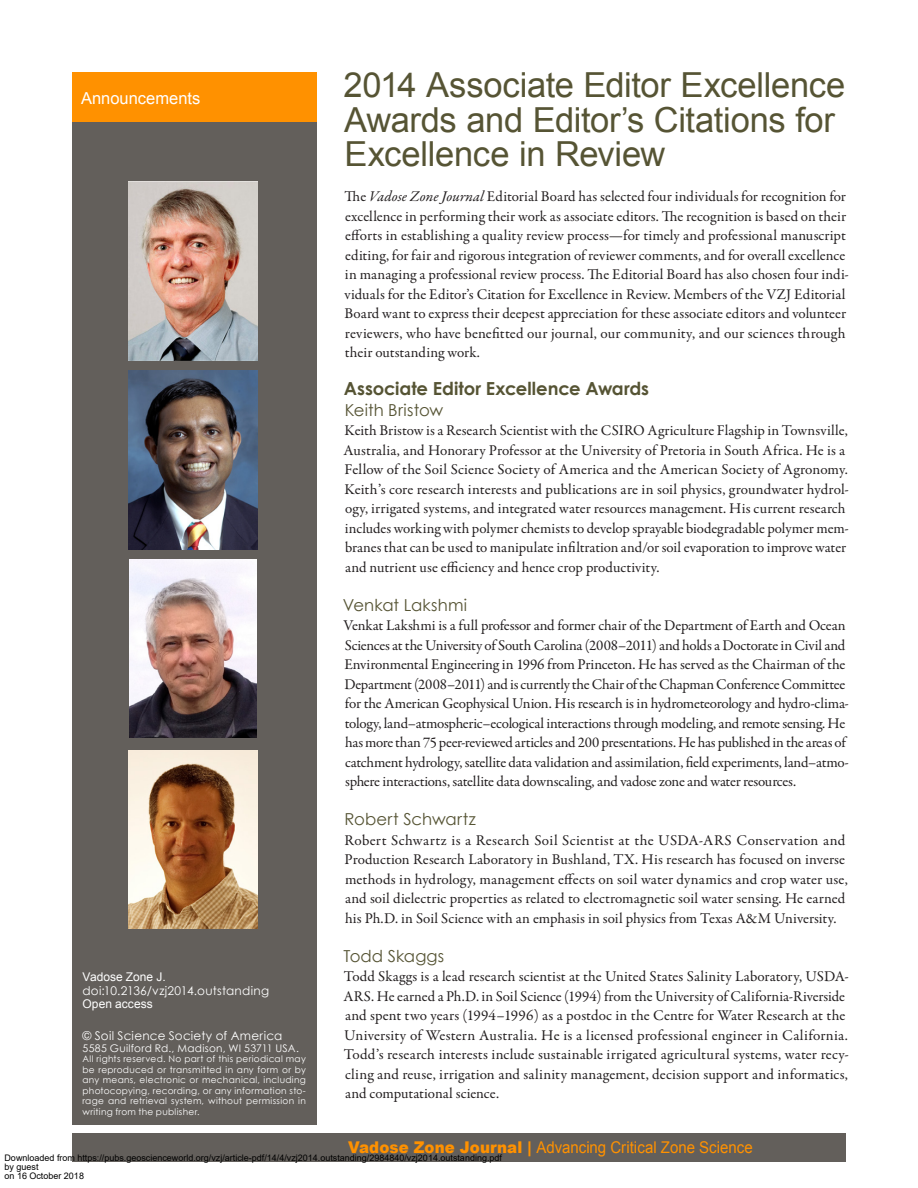
<style>
.page{position:relative;width:918px;height:1188px;background:#fff}
.page>*{position:absolute;margin:0;border:0;box-sizing:border-box;transform-origin:0 0}
.t1{font:34.5px/34.5px "Arial";letter-spacing:-.01em;color:#565434}
.t2{font:700 18px "Century Gothic";letter-spacing:-.005em;color:#565434}
.t3{font:16.5px "Century Gothic";letter-spacing:.005em;color:#565434}
.t4{font:16.5px "Arial";color:#fff}
.t5{font:16.2px "Arial";color:#ff9100;scale:.93 1}
.t6{font:15px/19.5px "Garamond Premr Pro";color:#231f20}
.t7{font:12px "Century Gothic";letter-spacing:.02em;color:#fff}
.t8{font:12px "Arial";letter-spacing:.005em;color:#fff}
.t9{font:10.5px "Century Gothic";letter-spacing:.025em;color:#fff}
.t10{font:9px/10.5px "Century Gothic";letter-spacing:.035em;color:#fff;text-align:justify}
.t11{font:9px/9px "Arial";color:#000}
.s1{font-style:italic}
.s2{font-weight:900}
</style>
<div class="page">
<div style="left:72px;top:1133px;width:774px;height:28px;background:#635f5b"></div>
<div style="left:72px;top:122px;width:244px;height:1003px;background:#635f5b"></div>
<div style="left:72px;top:72px;width:244px;height:50px;background:#ff9100"></div>
<img style="left:128px;top:182px;width:130px;height:178px">
<img style="left:128px;top:371px;width:130px;height:178px">
<img style="left:129px;top:560px;width:128px;height:178px">
<img style="left:128px;top:751px;width:130px;height:178px">
<h1 class="t1" style="left:344px;top:68px;width:503px">2014 Associate Editor Excellence<br>Awards and Editor’s Citations for<br>Excellence in Review</h1>
<p class="t6" style="left:344px;top:187px;width:506px">The <span class="s1">Vadose Zone Journal</span> Editorial Board has selected four individuals for recognition for excellence in performing their work as associate editors. The recognition is based on their efforts in establishing a quality review process—for timely and professional manuscript editing, for fair and rigorous integration of reviewer comments, and for overall excellence in managing a professional review process. The Editorial Board has also chosen four indi&shy;viduals for the Editor’s Citation for Excellence in Review. Members of the VZJ Editorial Board want to express their deepest appreciation for these associate editors and volunteer reviewers, who have benefitted our journal, our community, and our sciences through their outstanding work.</p>
<p class="t2" style="left:344px;top:374px;width:307px">Associate Editor Excellence Awards</p>
<p class="t3" style="left:345px;top:398px;width:100px">Keith Bristow</p>
<p class="t6" style="left:343px;top:421px;width:507px">Keith Bristow is a Research Scientist with the CSIRO Agriculture Flagship in Townsville, Australia, and Honorary Professor at the University of Pretoria in South Africa. He is a Fellow of the Soil Science Society of America and the American Society of Agronomy.<br>Keith’s core research interests and publications are in soil physics, groundwater hydrol&shy;ogy, irrigated systems, and integrated water resources management. His current research includes working with polymer chemists to develop sprayable biodegradable polymer mem&shy;branes that can be used to manipulate infiltration and/or soil evaporation to improve water and nutrient use efficiency and hence crop productivity.</p>
<p class="t3" style="left:343px;top:593px;width:126px">Venkat Lakshmi</p>
<p class="t6" style="left:343px;top:616px;width:507px">Venkat Lakshmi is a full professor and former chair of the Department of Earth and Ocean Sciences at the University of South Carolina (2008–2011) and holds a Doctorate in Civil and Environmental Engineering in 1996 from Princeton. He has served as the Chairman of the Department (2008–2011) and is currently the Chair of the Chapman Conference Committee for the American Geophysical Union. His research is in hydrometeorology and hydro-clima&shy;tology, land–atmospheric–ecological interactions through modeling, and remote sensing. He has more than 75 peer-reviewed articles and 200 presentations. He has published in the areas of catchment hydrology, satellite data validation and assimilation, field experiments, land–atmo&shy;sphere interactions, satellite data downscaling, and vadose zone and water resources.</p>
<p class="t3" style="left:345px;top:808px;width:133px">Robert Schwartz</p>
<p class="t6" style="left:344px;top:830px;width:505px">Robert Schwartz is a Research Soil Scientist at the USDA-ARS Conservation and Production Research Laboratory in Bushland, TX. His research has focused on inverse methods in hydrology, management effects on soil water dynamics and crop water use, and soil dielectric properties as related to electromagnetic soil water sensing. He earned his Ph.D. in Soil Science with an emphasis in soil physics from Texas A&amp;M University.</p>
<p class="t3" style="left:343px;top:944px;width:102px">Todd Skaggs</p>
<p class="t6" style="left:343px;top:967px;width:507px">Todd Skaggs is a lead research scientist at the United States Salinity Laboratory, USDA-ARS. He earned a Ph.D. in Soil Science (1994) from the University of California-Riverside and spent two years (1994–1996) as a postdoc in the Centre for Water Research at the University of Western Australia. He is a licensed professional engineer in California.<br>Todd’s research interests include sustainable irrigated agricultural systems, water recy&shy;cling and reuse, irrigation and salinity management, decision support and informatics, and computational science.</p>
<p class="t4" style="left:81px;top:87px;width:121px">Announcements</p>
<p class="t8" style="left:82px;top:969px;width:85px">Vadose Zone J.</p>
<p class="t7" style="left:82px;top:982px;width:188px">doi:10.2136/vzj2014.outstanding</p>
<p class="t8" style="left:82px;top:996px;width:72px">Open access</p>
<p class="t7" style="left:82px;top:1027px;width:201px">© Soil Science Society of America</p>
<p class="t9" style="left:82px;top:1040px;width:218px">5585 Guilford Rd., Madison, WI 53711 USA.</p>
<p class="t10" style="left:82px;top:1053px;width:225px">All rights reserved. No part of this periodical may be reproduced or transmitted in any form or by any means, electronic or mechanical, including photocopying, recording, or any information sto&shy;rage and retrieval system, without permission in writing from the publisher.</p>
<p class="t11" style="left:4px;top:1154px;width:499px">Downloaded from https://pubs.geoscienceworld.org/vzj/article-pdf/14/4/vzj2014.outstanding/2984840/vzj2014.outstanding.pdf by guest<br>on 16 October 2018</p>
<p class="t5" style="left:348px;top:1136px;width:437px"><span class="s2">Vadose Zone Journal |</span> Advancing Critical Zone Science</p>
</div>
